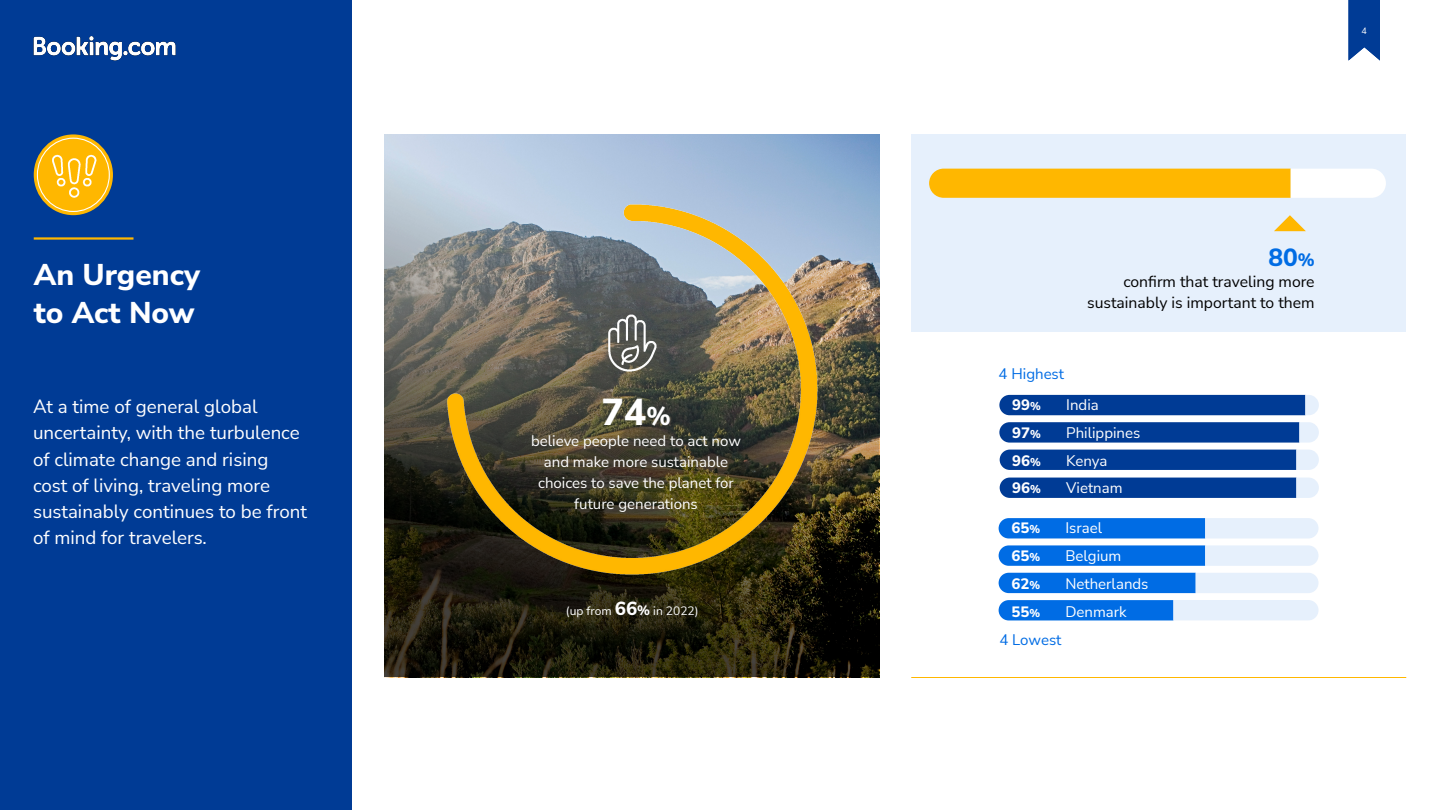
<style>
.page{position:relative;width:1440px;height:810px;background:#fff}
.page>*{position:absolute;margin:0;border:0;box-sizing:border-box;transform-origin:0 0}
.Body_copy{font:800 37.5px "Nunito Sans";color:#fff}
.t1{font:800 30px/37.5px "Nunito Sans";color:#fff}
.Body_copy-2{font:800 24.6px "Nunito Sans";color:#006ce4}
.Seciton_intro{font:18.75px/26.2px "Nunito Sans";color:#fff}
.Body_copy-3{font:15.75px/21px "Nunito Sans";color:#000;text-align:right}
.Body_copy-4{font:15px/21px "Nunito Sans";color:#fff;text-align:center}
.Infographic{font:15px "Nunito Sans";color:#fff}
.Infographic-2{font:800 15px "Nunito Sans";color:#fff}
.Infographic-3{font:15px "Nunito Sans";color:#006ce4}
.Info_sub{font:12px "Nunito Sans";color:#fff}
.t2{font:800 10.5px "Nunito Sans";color:#fff}
.t3{font:9px "Nunito Sans";color:#fff}
.s1{font-size:25.5px}
.s2{font-weight:800;font-size:18.75px}
.s3{font-weight:800;font-size:13.5px}
.s4{font-size:17.7px}
.s5{font-size:11.25px}
</style>
<div class="page">
<div style="left:0;top:0;width:352px;height:810px;background:#003b95"></div>
<img style="left:34px;top:36px;width:141px;height:25px">
<svg style="left:385px;top:134px;width:494px;height:543px;background:#2a2a20"></svg>
<img style="left:384px;top:139px;width:496px;height:497px">
<div style="left:911px;top:134px;width:495px;height:198px;background:#e6f0fc"></div>
<hr style="left:34px;top:237px;width:100px;height:3px;background:#ffb700">
<svg style="left:1348px;top:0;width:32px;height:61px;background:#1e52a1"></svg>
<svg style="left:34px;top:134px;width:79px;height:81px"></svg>
<div style="left:37px;top:138px;width:73px;height:74px;border:1px solid #fff;border-radius:50%"></div>
<svg style="left:929px;top:169px;width:457px;height:29px;background:#fec638"></svg>
<svg style="left:1274px;top:215px;width:32px;height:16px"></svg>
<svg style="left:999px;top:422px;width:320px;height:21px;background:#174d9f"></svg>
<div style="left:999px;top:395px;width:320px;height:20px;background:#003b95"></div>
<svg style="left:1000px;top:450px;width:319px;height:20px;background:#12499d"></svg>
<svg style="left:1000px;top:478px;width:319px;height:20px;background:#12499d"></svg>
<svg style="left:999px;top:518px;width:320px;height:20px;background:#549cec"></svg>
<svg style="left:999px;top:545px;width:320px;height:21px;background:#589eed"></svg>
<svg style="left:999px;top:573px;width:320px;height:20px;background:#5a9fed"></svg>
<svg style="left:999px;top:600px;width:320px;height:20px;background:#6ba9ef"></svg>
<img style="left:42px;top:146px;width:63px;height:58px">
<hr style="left:911px;top:677px;width:495px;height:1px;background:#ffb700">
<p class="t1" style="left:34px;top:255px;width:168px">An Urgency to Act Now</p>
<p class="Seciton_intro" style="left:33px;top:393px;width:276px">At a time of general global uncertainty, with the turbulence of climate change and rising cost of living, traveling more sustainably continues to be front of mind for travelers.</p>
<p class="Body_copy" style="left:601px;top:386px;width:71px">74<span class="s1">%</span></p>
<p class="Body_copy-4" style="left:531px;top:430px;width:211px">believe people need to act now and make more sustainable choices to save the planet for future generations</p>
<p class="Info_sub" style="left:566px;top:602px;width:134px">(up from <span class="s2">66</span><span class="s3">%</span> in 2022)</p>
<p class="t3" style="left:1362px;top:24px;width:7px">4</p>
<p class="t2" style="left:1361px;top:24px;width:8px">4</p>
<p class="Body_copy-2" style="left:1268px;top:240px;width:48px">80<span class="s4">%</span></p>
<p class="Body_copy-3" style="left:1087px;top:271px;width:229px">confirm that traveling more sustainably is important to them</p>
<p class="Infographic-3" style="left:999px;top:363px;width:67px">4 Highest</p>
<p class="Infographic-2" style="left:1012px;top:394px;width:30px">99<span class="s5">%</span></p>
<p class="Infographic" style="left:1066px;top:394px;width:34px">India</p>
<p class="Infographic-2" style="left:1012px;top:422px;width:30px">97<span class="s5">%</span></p>
<p class="Infographic" style="left:1066px;top:422px;width:76px">Philippines</p>
<p class="Infographic-2" style="left:1012px;top:450px;width:30px">96<span class="s5">%</span></p>
<p class="Infographic" style="left:1066px;top:450px;width:43px">Kenya</p>
<p class="Infographic-2" style="left:1012px;top:477px;width:30px">96<span class="s5">%</span></p>
<p class="Infographic" style="left:1066px;top:478px;width:58px">Vietnam</p>
<p class="Infographic-2" style="left:1011px;top:517px;width:30px">65<span class="s5">%</span></p>
<p class="Infographic" style="left:1065px;top:518px;width:38px">Israel</p>
<p class="Infographic-2" style="left:1011px;top:545px;width:30px">65<span class="s5">%</span></p>
<p class="Infographic" style="left:1065px;top:545px;width:58px">Belgium</p>
<p class="Infographic-2" style="left:1011px;top:573px;width:30px">62<span class="s5">%</span></p>
<p class="Infographic" style="left:1065px;top:573px;width:85px">Netherlands</p>
<p class="Infographic-2" style="left:1011px;top:601px;width:30px">55<span class="s5">%</span></p>
<p class="Infographic" style="left:1065px;top:601px;width:63px">Denmark</p>
<p class="Infographic-3" style="left:999px;top:629px;width:64px">4 Lowest</p>
</div>
